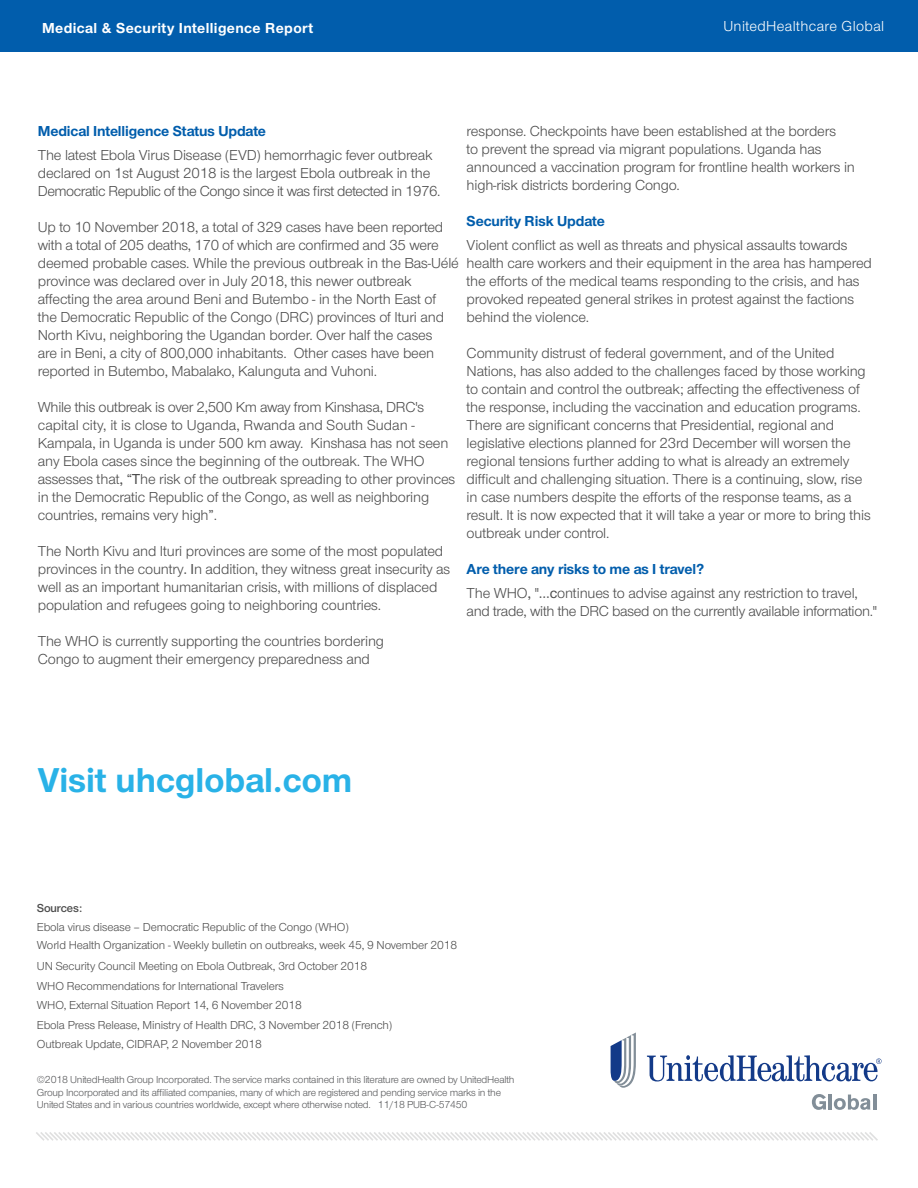
<style>
.page{position:relative;width:918px;height:1188px;background:#fff}
.page>*{position:absolute;margin:0;border:0;box-sizing:border-box;transform-origin:0 0}
._10_pt_base_blue_sub{font:700 35.85px "UHC Sans";color:#29b2e7}
._10_pt_base_blue_sub-2{font:15px/18px "UHC Sans";letter-spacing:-.01em;color:#4c4c4c}
.t1{font:700 15px "UHC Sans";letter-spacing:.025em;color:#fff}
.t2{font:15px "UHC Sans";letter-spacing:.025em;color:#fff}
._10_pt_base_blue_sub-3{font:12px/19.5px "UHC Sans";letter-spacing:-.01em;color:#4c4c4c}
.t3{font:10.5px/12.6px "UHC Sans";letter-spacing:-.02em;color:#57585a}
.s1{font-weight:700;color:#015dac}
.s2{font-weight:600}
</style>
<div class="page">
<div style="left:0;top:0;width:918px;height:52px;background:#015dac"></div>
<svg style="left:36px;top:1132px;width:842px;height:9px"></svg>
<svg style="left:647px;top:1055px;width:235px;height:26px"></svg>
<svg style="left:611px;top:1032px;width:25px;height:56px"></svg>
<svg style="left:812px;top:1094px;width:14px;height:16px"></svg>
<hr style="left:829px;top:1095px;width:3px;height:15px;background:#828e98">
<svg style="left:834px;top:1095px;width:36px;height:15px"></svg>
<hr style="left:873px;top:1095px;width:3px;height:15px;background:#828e98">
<p class="t1" style="left:42px;top:18px;width:273px">Medical &amp; Security Intelligence Report</p>
<p class="t2" style="left:723px;top:16px;width:162px">UnitedHealthcare Global</p>
<p class="_10_pt_base_blue_sub-2" style="left:38px;top:119px;width:396px;line-height:24px"><span class="s1">Medical Intelligence Status Update<br></span>The latest Ebola Virus Disease (EVD) hemorrhagic fever outbreak</p>
<p class="_10_pt_base_blue_sub-2" style="left:38px;top:164px;width:404px">declared on 1st August 2018 is the largest Ebola outbreak in the<br>Democratic Republic of the Congo since it was first detected in 1976.</p>
<p class="_10_pt_base_blue_sub-2" style="left:38px;top:218px;width:423px">Up to 10 November 2018, a total of 329 cases have been reported with a total of 205 deaths, 170 of which are confirmed and 35 were deemed probable cases. While the previous outbreak in the Bas-Uélé province was declared over in July 2018, this newer outbreak affecting the area around Beni and Butembo - in the North East of the Democratic Republic of the Congo (DRC) provinces of Ituri and North Kivu, neighboring the Ugandan border. Over half the cases<br>are in Beni, a city of 800,000 inhabitants. Other cases have been reported in Butembo, Mabalako, Kalunguta and Vuhoni.</p>
<p class="_10_pt_base_blue_sub-2" style="left:38px;top:398px;width:419px">While this outbreak is over 2,500 Km away from Kinshasa, DRC's capital city, it is close to Uganda, Rwanda and South Sudan - Kampala, in Uganda is under 500 km away. Kinshasa has not seen any Ebola cases since the beginning of the outbreak. The WHO assesses that, “The risk of the outbreak spreading to other provinces in the Democratic Republic of the Congo, as well as neighboring countries, remains very high”.</p>
<p class="_10_pt_base_blue_sub-2" style="left:38px;top:542px;width:414px">The North Kivu and Ituri provinces are some of the most populated provinces in the country. In addition, they witness great insecurity as well as an important humanitarian crisis, with millions of displaced population and refugees going to neighboring countries.</p>
<p class="_10_pt_base_blue_sub-2" style="left:38px;top:632px;width:348px">The WHO is currently supporting the countries bordering<br>Congo to augment their emergency preparedness and</p>
<p class="_10_pt_base_blue_sub-2" style="left:467px;top:122px;width:390px">response. Checkpoints have been established at the borders<br>to prevent the spread via migrant populations. Uganda has announced a vaccination program for frontline health workers in high-risk districts bordering Congo.</p>
<p class="_10_pt_base_blue_sub-2" style="left:467px;top:209px;width:382px;line-height:24px"><span class="s1">Security Risk Update<br></span>Violent conflict as well as threats and physical assaults towards</p>
<p class="_10_pt_base_blue_sub-2" style="left:467px;top:254px;width:407px">health care workers and their equipment in the area has hampered the efforts of the medical teams responding to the crisis, and has provoked repeated general strikes in protest against the factions behind the violence.</p>
<p class="_10_pt_base_blue_sub-2" style="left:467px;top:344px;width:406px">Community distrust of federal government, and of the United Nations, has also added to the challenges faced by those working to contain and control the outbreak; affecting the effectiveness of the response, including the vaccination and education programs.<br>There are significant concerns that Presidential, regional and legislative elections planned for 23rd December will worsen the regional tensions further adding to what is already an extremely difficult and challenging situation. There is a continuing, slow, rise in case numbers despite the efforts of the response teams, as a result. It is now expected that it will take a year or more to bring this outbreak under control.</p>
<p class="_10_pt_base_blue_sub-2" style="left:467px;top:557px;width:393px;line-height:24px"><span class="s1">Are there any risks to me as I travel?<br></span>The WHO, "...continues to advise against any restriction to travel,</p>
<p class="_10_pt_base_blue_sub-2" style="left:467px;top:602px;width:412px">and trade, with the DRC based on the currently available information."</p>
<p class="_10_pt_base_blue_sub" style="left:38px;top:756px;width:316px">Visit uhcglobal.com</p>
<p class="_10_pt_base_blue_sub-3" style="left:37px;top:897px;width:313px"><span class="s2">Sources:<br></span>Ebola virus disease – Democratic Republic of the Congo (WHO)</p>
<p class="_10_pt_base_blue_sub-3" style="left:37px;top:934px;width:422px;line-height:21px">World Health Organization - Weekly bulletin on outbreaks, week 45, 9 November 2018<br>UN Security Council Meeting on Ebola Outbreak, 3rd October 2018</p>
<p class="_10_pt_base_blue_sub-3" style="left:37px;top:975px;width:357px">WHO Recommendations for International Travelers<br>WHO, External Situation Report 14, 6 November 2018<br>Ebola Press Release, Ministry of Health DRC, 3 November 2018 (French)<br>Outbreak Update, CIDRAP, 2 November 2018</p>
<p class="t3" style="left:37px;top:1073px;width:479px">©2018 UnitedHealth Group Incorporated. The service marks contained in this literature are owned by UnitedHealth<br>Group Incorporated and its affiliated companies, many of which are registered and pending service marks in the<br>United States and in various countries worldwide, except where otherwise noted. 11/18 PUB-C-57450</p>
</div>
